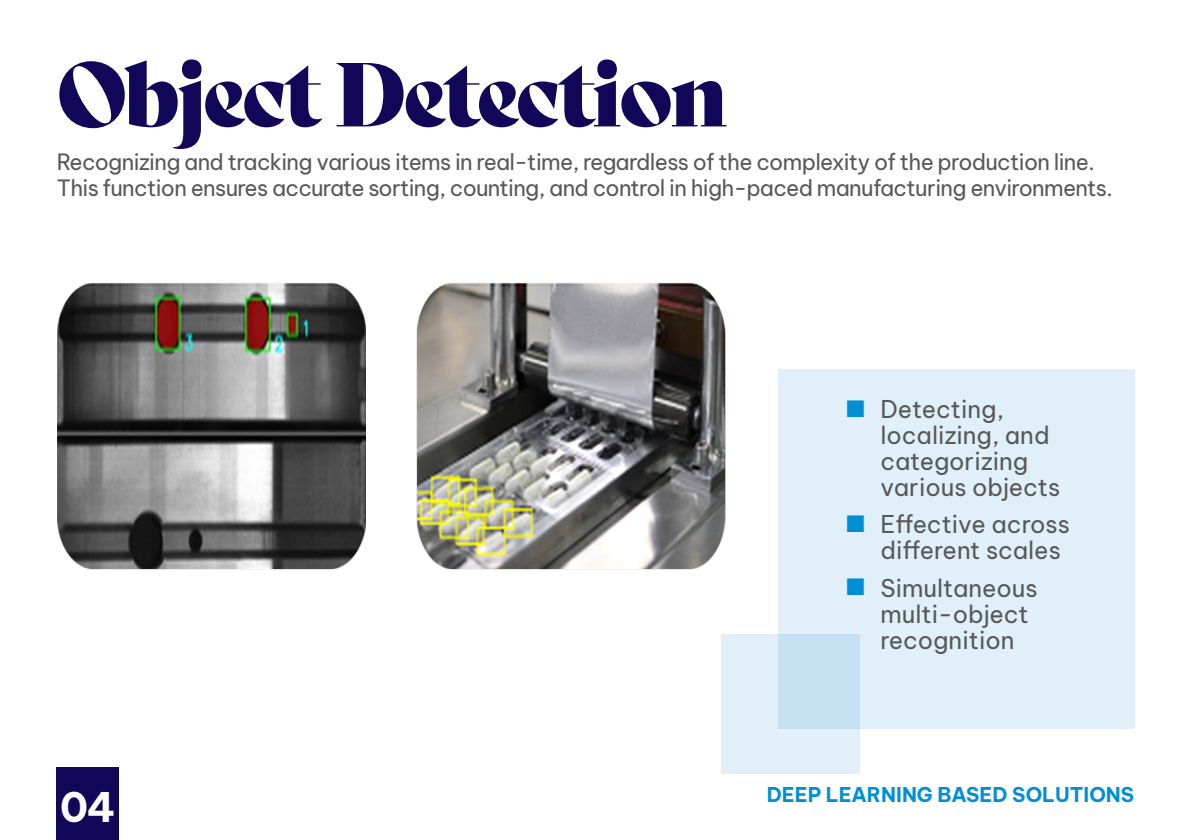
<style>
.page{position:relative;width:1191px;height:840px;background:#fff}
.page>*{position:absolute;margin:0;border:0;box-sizing:border-box;transform-origin:0 0}
.t1{font:88px "Bely Display";letter-spacing:-.04em;color:#110658}
.t2{font:700 40px "Be Vietnam Pro";color:#fff}
.t3{font:24px/26px "Be Vietnam Pro";color:#57585a}
.t4{font:22px/26px "Be Vietnam Pro";letter-spacing:-.03em;color:#57585a}
.t5{font:700 20px "Be Vietnam Pro";color:#008fd5}
.s1{color:#008fd5}
</style>
<div class="page">
<div style="left:778px;top:369px;width:356px;height:359px;background:#e1eff9"></div>
<svg style="left:721px;top:634px;width:138px;height:139px;background:#d6e9f6"></svg>
<div style="left:57px;top:767px;width:62px;height:72px;background:#110658"></div>
<img style="left:57px;top:283px;width:309px;height:287px">
<img style="left:417px;top:283px;width:308px;height:287px">
<h1 class="t1" style="left:57px;top:24px;width:673px">Object Detection</h1>
<p class="t4" style="left:57px;top:147px;width:1057px">Recognizing and tracking various items in real-time, regardless of the complexity of the production line.<br>This function ensures accurate sorting, counting, and control in high-paced manufacturing environments.</p>
<h2 class="t2" style="left:60px;top:772px;width:57px">04</h2>
<p class="t3" style="left:880px;top:393px;width:181px;text-indent:-34px"><span class="s1">■</span> Detecting, localizing, and categorizing various objects</p>
<p class="t3" style="left:880px;top:508px;width:191px;text-indent:-34px"><span class="s1">■</span> Effective across different scales</p>
<p class="t3" style="left:880px;top:572px;width:159px;text-indent:-34px"><span class="s1">■</span> Simultaneous multi-object recognition</p>
<p class="t5" style="left:767px;top:777px;width:369px">DEEP LEARNING BASED SOLUTIONS</p>
</div>
